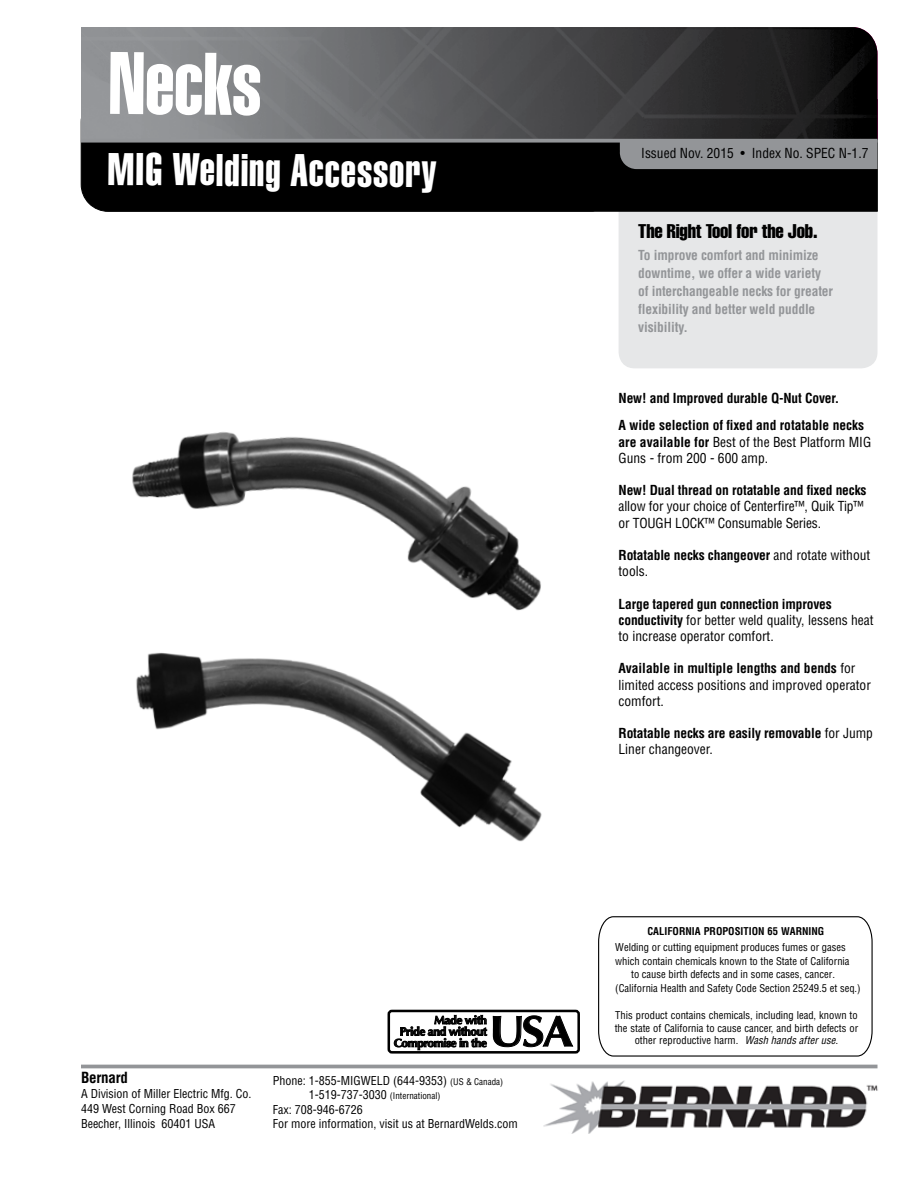
<style>
.page{position:relative;width:918px;height:1188px;background:#fff}
.page>*{position:absolute;margin:0;border:0;box-sizing:border-box;transform-origin:0 0}
.t1{font:87px "Helvetica LT Std Extra Comp";letter-spacing:-.01em;color:#fff}
.t2{font:45px "Helvetica LT Std Extra Comp";color:#fff}
.t3{font:700 43.35px "Optima";color:#000;scale:1.06 1}
.t4{font:19.5px "Helvetica LT Std Comp";letter-spacing:-.01em;color:#000}
.t5{font:700 condensed 15px "Helvetica LT Std";letter-spacing:-.015em;color:#000}
.t6{font:condensed 13.5px/16.2px "Helvetica LT Std";color:#000}
.t7{font:700 condensed 13.5px/16.2px "Helvetica LT Std";letter-spacing:-.01em;color:#000}
.t8{font:700 condensed 13.5px/18px "Helvetica LT Std";letter-spacing:-.01em;color:#939598}
.t9{font:condensed 12px/14.7px "Helvetica LT Std";color:#000}
.t10{font:700 11.4px/11.4px "Optima";letter-spacing:-.035em;color:#000;text-align:right;scale:1.06 1}
.t11{font:condensed 10.5px/12.3px "Helvetica LT Std";color:#000;text-align:center}
.t12{font:700 condensed 10.5px "Helvetica LT Std";color:#000}
.t13{font:condensed 9px "Helvetica LT Std";color:#000}
.s1{font-weight:700}
.s2{font-weight:400}
.s3{font-size:9px}
.s4{font-size:12px}
.s5{font-style:italic}
</style>
<div class="page">
<div style="left:619px;top:137px;width:259px;height:231px;background:#e6e7e8;border-radius:16px"></div>
<div style="left:81px;top:143px;width:797px;height:69px;background:#000"></div>
<img style="left:81px;top:27px;width:797px;height:112px">
<hr style="left:81px;top:1065px;width:797px;height:3px;background:#939598">
<svg style="left:81px;top:139px;width:797px;height:4px;background:#848688"></svg>
<div style="left:620px;top:140px;width:257px;height:29px;background:#939598"></div>
<div style="left:388px;top:1010px;width:192px;height:44px;border:5px solid #000;border-radius:2px"></div>
<div style="left:390px;top:1012px;width:187px;height:39px;background:#fff;border-radius:2px"></div>
<svg style="left:493px;top:1015px;width:81px;height:32px"></svg>
<svg style="left:394px;top:1015px;width:93px;height:35px"></svg>
<img style="left:544px;top:1080px;width:334px;height:54px">
<img style="left:132px;top:432px;width:369px;height:91px">
<img style="left:136px;top:523px;width:406px;height:319px">
<svg style="left:598px;top:916px;width:275px;height:141px"></svg>
<h1 class="t1" style="left:108px;top:31px;width:155px">Necks</h1>
<h2 class="t2" style="left:108px;top:140px;width:331px;rotate:1deg">MIG Welding Accessory</h2>
<p class="t6" style="left:641px;top:145px;width:229px">Issued Nov. 2015 • Index No. SPEC N-1.7</p>
<h3 class="t4" style="left:638px;top:218px;width:181px">The Right Tool for the Job.</h3>
<p class="t8" style="left:638px;top:246px;width:196px">To improve comfort and minimize downtime, we offer a wide variety of interchangeable necks for greater flexibility and better weld puddle visibility.</p>
<p class="t7" style="left:619px;top:385px;width:247px;line-height:27px">New! and Improved durable Q-Nut Cover.<br>A wide selection of fixed and rotatable necks</p>
<p class="t6" style="left:619px;top:434px;width:254px"><span class="s1">are available for</span> Best of the Best Platform MIG<br>Guns - from 200 - 600 amp.</p>
<p class="t7" style="left:619px;top:482px;width:250px">New! Dual thread on rotatable and fixed necks</p>
<p class="t6" style="left:619px;top:498px;width:247px">allow for your choice of Centerfire™, Quik Tip™ or TOUGH LOCK™ Consumable Series.</p>
<p class="t7" style="left:619px;top:547px;width:253px">Rotatable necks changeover <span class="s2">and rotate without tools.</span></p>
<p class="t6" style="left:619px;top:596px;width:257px"><span class="s1">Large tapered gun connection improves conductivity</span> for better weld quality, lessens heat to increase operator comfort.</p>
<p class="t6" style="left:619px;top:660px;width:254px"><span class="s1">Available in multiple lengths and bends</span> for limited access positions and improved operator comfort.</p>
<p class="t7" style="left:619px;top:725px;width:256px">Rotatable necks are easily removable <span class="s2">for Jump<br>Liner changeover.</span></p>
<p class="t5" style="left:81px;top:1068px;width:48px">Bernard</p>
<p class="t9" style="left:81px;top:1086px;width:172px">A Division of Miller Electric Mfg. Co.<br>449 West Corning Road Box 667<br>Beecher, Illinois 60401 USA</p>
<p class="t10" style="left:394px;top:1015px;width:89px">Made with<br>Pride and without<br>Compromise in the</p>
<h3 class="t3" style="left:489px;top:1006px;width:81px">USA</h3>
<p class="t9" style="left:273px;top:1073px;width:232px">Phone: 1-855-MIGWELD (644-9353) <span class="s3">(US &amp; Canada)</span></p>
<p class="t13" style="left:309px;top:1090px;width:133px"><span class="s4">1-519-737-3030</span> (International)</p>
<p class="t9" style="left:273px;top:1102px;width:247px">Fax: 708-946-6726<br>For more information, visit us at BernardWelds.com</p>
<p class="t12" style="left:647px;top:925px;width:178px">CALIFORNIA PROPOSITION 65 WARNING</p>
<p class="t11" style="left:615px;top:941px;width:232px">Welding or cutting equipment produces fumes or gases</p>
<p class="t11" style="left:615px;top:955px;width:236px">which contain chemicals known to the State of California</p>
<p class="t11" style="left:631px;top:968px;width:205px">to cause birth defects and in some cases, cancer.</p>
<p class="t11" style="left:615px;top:982px;width:247px">(California Health and Safety Code Section 25249.5 et seq.)</p>
<p class="t11" style="left:615px;top:1009px;width:245px">This product contains chemicals, including lead, known to the state of California to cause cancer, and birth defects or other reproductive harm. <span class="s5">Wash hands after use.</span></p>
</div>
